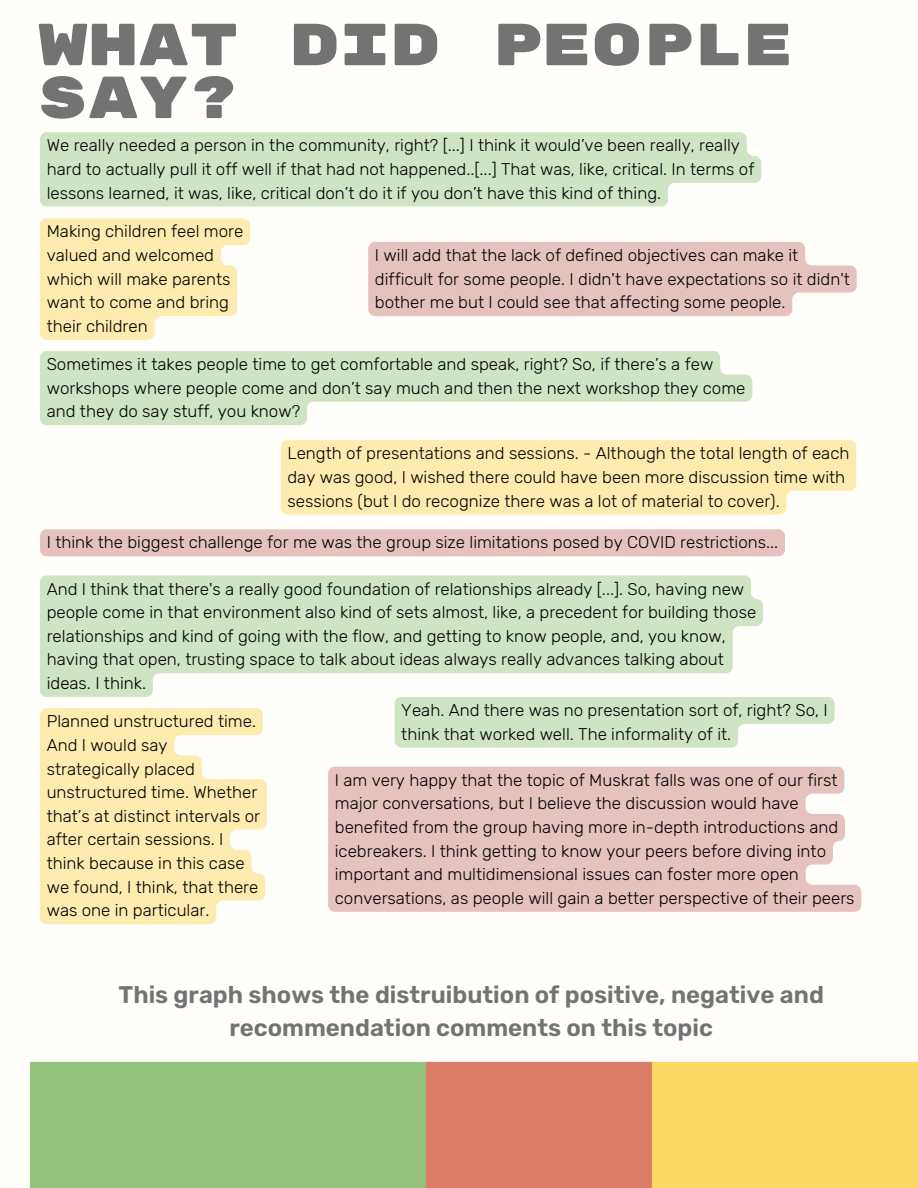
<style>
.page{position:relative;width:918px;height:1188px;background:#fffefa}
.page>*{position:absolute;margin:0;border:0;box-sizing:border-box;transform-origin:0 0}
.t1{font:59.25px/52.8px "Rubik Mono One";color:#737373}
.t2{font:600 24px/32.7px "Rubik";color:#737373;text-align:center}
.t3{font:300 16.95px/23.7px "Rubik";color:#000}
</style>
<div class="page">
<svg style="left:40px;top:132px;width:721px;height:75px;background:#d1e5c5"></svg>
<svg style="left:368px;top:242px;width:489px;height:74px;background:#e7c6c3"></svg>
<div style="left:31px;top:1062px;width:395px;height:126px;background:#93c37c"></div>
<svg style="left:426px;top:1062px;width:492px;height:126px;background:#eead67"></svg>
<svg style="left:40px;top:351px;width:712px;height:74px;fill:#cfe4c2"></svg>
<svg style="left:395px;top:697px;width:440px;height:51px;background:#d4e6c8"></svg>
<svg style="left:40px;top:575px;width:723px;height:122px;fill:#cfe4c2"></svg>
<div style="left:328px;top:767px;width:533px;height:145px;background:#e6c2bf"></div>
<div style="left:40px;top:529px;width:745px;height:27px;background:#e6c2bf;border-radius:7px"></div>
<svg style="left:40px;top:708px;width:227px;height:216px;background:#feedb8"></svg>
<svg style="left:40px;top:218px;width:210px;height:122px;background:#feedb9"></svg>
<div style="left:281px;top:440px;width:575px;height:74px;background:#feebaf"></div>
<p class="t1" style="left:38px;top:20px;width:757px">WHAT DID PEOPLE<br>SAY?</p>
<p class="t3" style="left:47px;top:134px;width:709px">We really needed a person in the community, right? [...] I think it would’ve been really, really hard to actually pull it off well if that had not happened..[...] That was, like, critical. In terms of lessons learned, it was, like, critical don’t do it if you don’t have this kind of thing.</p>
<p class="t3" style="left:47px;top:220px;width:198px">Making children feel more valued and welcomed which will make parents want to come and bring their children</p>
<p class="t3" style="left:375px;top:243px;width:476px">I will add that the lack of defined objectives can make it difficult for some people. I didn't have expectations so it didn't bother me but I could see that affecting some people.</p>
<p class="t3" style="left:47px;top:352px;width:700px">Sometimes it takes people time to get comfortable and speak, right? So, if there’s a few workshops where people come and don’t say much and then the next workshop they come and they do say stuff, you know?</p>
<h2 class="t3" style="left:287px;top:442px;width:563px">Length of presentations and sessions. - Although the total length of each day was good, I wished there could have been more discussion time with sessions (but I do recognize there was a lot of material to cover).</h2>
<p class="t3" style="left:47px;top:531px;width:733px">I think the biggest challenge for me was the group size limitations posed by COVID restrictions...</p>
<p class="t3" style="left:47px;top:577px;width:711px">And I think that there's a really good foundation of relationships already [...]. So, having new people come in that environment also kind of sets almost, like, a precedent for building those relationships and kind of going with the flow, and getting to know people, and, you know, having that open, trusting space to talk about ideas always really advances talking about ideas. I think.</p>
<p class="t3" style="left:47px;top:710px;width:215px">Planned unstructured time.<br>And I would say strategically placed unstructured time. Whether that’s at distinct intervals or after certain sessions. I think because in this case we found, I think, that there was one in particular.</p>
<p class="t3" style="left:401px;top:698px;width:428px">Yeah. And there was no presentation sort of, right? So, I think that worked well. The informality of it.</p>
<p class="t3" style="left:335px;top:768px;width:521px">I am very happy that the topic of Muskrat falls was one of our first major conversations, but I believe the discussion would have benefited from the group having more in-depth introductions and icebreakers. I think getting to know your peers before diving into important and multidimensional issues can foster more open conversations, as people will gain a better perspective of their peers</p>
<p class="t2" style="left:119px;top:979px;width:707px">This graph shows the distruibution of positive, negative and recommendation comments on this topic</p>
</div>
